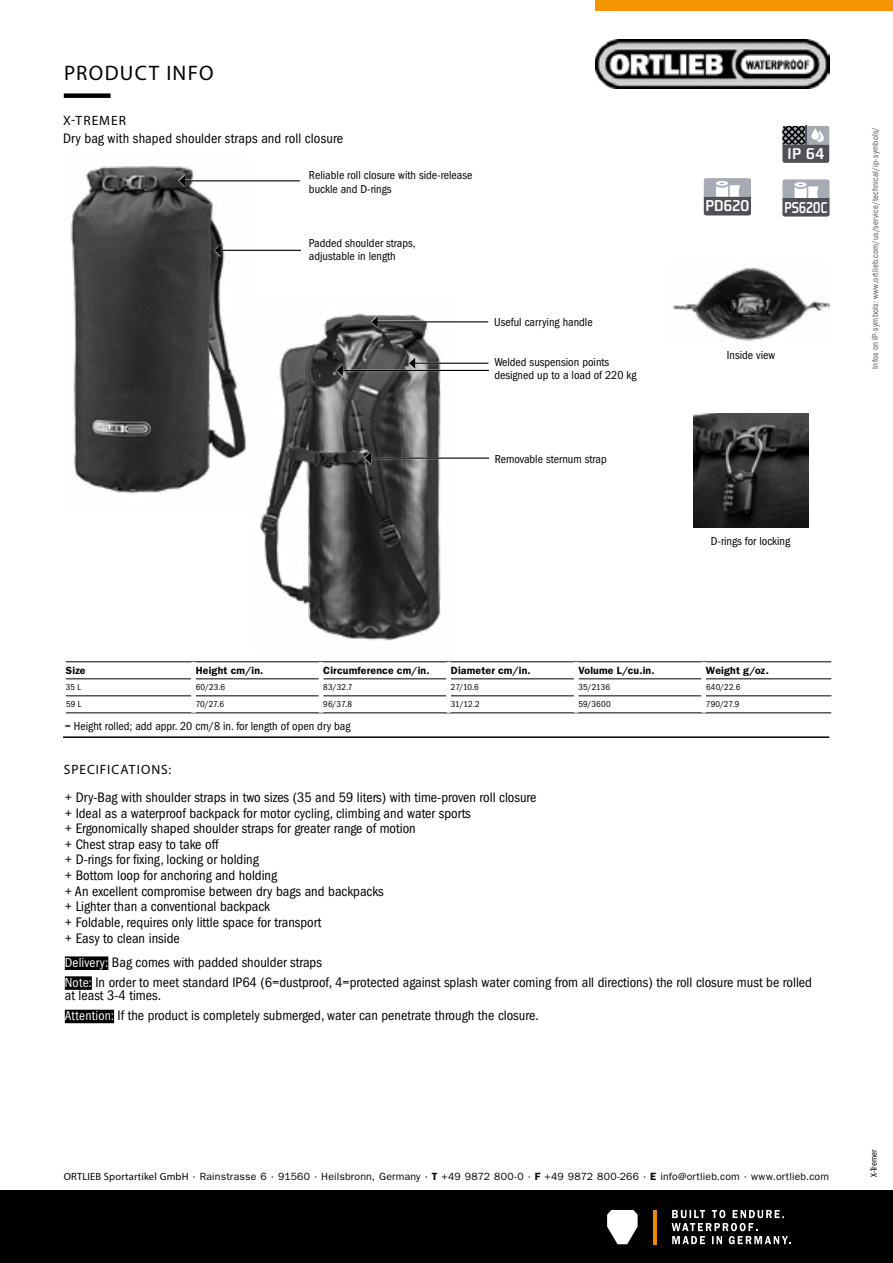
<style>
.page{position:relative;width:893px;height:1263px;background:#fff}
.page>*{position:absolute;margin:0;border:0;box-sizing:border-box;transform-origin:0 0}
.t1{font:21px "Myriad Pro";letter-spacing:.06em;color:#000}
.t2{font:500 15.3px "Utility OT";letter-spacing:-.03em;color:#fff;scale:.95 1}
.t3{font:500 15.15px "Utility OT";letter-spacing:-.03em;color:#fff;scale:.8 1}
.t4{font:500 15.15px "Utility OT";letter-spacing:-.03em;color:#fff}
.t5{font:condensed 14.25px/15.6px "ITC Franklin Gothic Std";color:#000}
.t6{font:13.5px "Myriad Pro";letter-spacing:.075em;color:#000}
.t7{font:condensed 12px/13.5px "ITC Franklin Gothic Std";color:#000}
.t8{font:10.5px "ITC Franklin Gothic Std";letter-spacing:.02em;color:#000}
.t9{font:600 10.5px "ITC Franklin Gothic Std";letter-spacing:.015em;color:#000}
.t10{font:condensed 9px "ITC Franklin Gothic Std";letter-spacing:.01em;color:#000}
.t11{font:condensed 9px "ITC Franklin Gothic Std";letter-spacing:.025em;color:#575756;scale:.96 1}
.s1{font-size:13.5px;color:#fff}
.s2{font-family:"Myriad Pro"}
.s3{font-weight:600}
</style>
<div class="page">
<img style="left:595px;top:39px;width:234px;height:49px">
<div style="left:595px;top:0;width:298px;height:10px;background:#f49600"></div>
<div style="left:0;top:1191px;width:893px;height:72px;background:#000"></div>
<svg style="left:607px;top:1210px;width:31px;height:34px"></svg>
<hr style="left:653px;top:1210px;width:3px;height:34px;background:#f18700">
<svg style="left:671px;top:1210px;width:120px;height:34px"></svg>
<hr style="left:63px;top:736px;width:766px;height:2px;background:#000">
<div style="left:64px;top:93px;width:47px;height:5px;background:#000"></div>
<img style="left:260px;top:313px;width:181px;height:328px">
<svg style="left:782px;top:126px;width:47px;height:37px;background:#696b70"></svg>
<svg style="left:704px;top:178px;width:46px;height:37px;background:#8a8c92"></svg>
<svg style="left:782px;top:179px;width:47px;height:37px;background:#8c8e93"></svg>
<svg style="left:370px;top:315px;width:119px;height:13px"></svg>
<hr style="left:377px;top:321px;width:111px;height:1px;background:#000">
<svg style="left:372px;top:316px;width:6px;height:12px"></svg>
<svg style="left:364px;top:451px;width:77px;height:14px"></svg>
<hr style="left:370px;top:457px;width:119px;height:2px;background:#000">
<svg style="left:365px;top:452px;width:6px;height:12px"></svg>
<svg style="left:408px;top:356px;width:81px;height:7px"></svg>
<svg style="left:409px;top:358px;width:6px;height:5px"></svg>
<img style="left:70px;top:166px;width:176px;height:328px">
<img style="left:672px;top:263px;width:157px;height:78px">
<img style="left:693px;top:414px;width:116px;height:114px">
<svg style="left:335px;top:363px;width:154px;height:14px"></svg>
<hr style="left:342px;top:370px;width:147px;height:1px;background:#000">
<svg style="left:337px;top:365px;width:6px;height:11px"></svg>
<svg style="left:178px;top:174px;width:122px;height:13px"></svg>
<hr style="left:184px;top:180px;width:116px;height:1px;background:#000">
<svg style="left:179px;top:175px;width:6px;height:11px"></svg>
<div style="left:213px;top:243px;width:89px;height:14px;background:#fff"></div>
<hr style="left:220px;top:250px;width:81px;height:1px;background:#000">
<svg style="left:215px;top:245px;width:6px;height:11px"></svg>
<div style="left:65px;top:956px;width:43px;height:14px;background:#000"></div>
<div style="left:65px;top:976px;width:27px;height:14px;background:#000"></div>
<div style="left:65px;top:1010px;width:49px;height:13px;background:#000"></div>
<hr style="left:66px;top:679px;width:125px;height:1px;background:#000">
<hr style="left:196px;top:679px;width:123px;height:1px;background:#000">
<hr style="left:323px;top:679px;width:123px;height:1px;background:#000">
<hr style="left:451px;top:679px;width:123px;height:1px;background:#000">
<hr style="left:578px;top:679px;width:123px;height:1px;background:#000">
<hr style="left:706px;top:679px;width:125px;height:1px;background:#000">
<hr style="left:66px;top:661px;width:127px;height:1px;background:#000">
<hr style="left:193px;top:661px;width:128px;height:1px;background:#000">
<hr style="left:321px;top:661px;width:128px;height:1px;background:#000">
<hr style="left:449px;top:661px;width:127px;height:1px;background:#000">
<hr style="left:576px;top:661px;width:128px;height:1px;background:#000">
<hr style="left:704px;top:661px;width:127px;height:1px;background:#000">
<hr style="left:66px;top:696px;width:125px;height:1px;background:#000">
<hr style="left:196px;top:696px;width:123px;height:1px;background:#000">
<hr style="left:323px;top:696px;width:123px;height:1px;background:#000">
<hr style="left:451px;top:696px;width:123px;height:1px;background:#000">
<hr style="left:578px;top:696px;width:123px;height:1px;background:#000">
<hr style="left:706px;top:696px;width:125px;height:1px;background:#000">
<hr style="left:66px;top:713px;width:127px;height:1px;background:#000">
<hr style="left:193px;top:713px;width:128px;height:1px;background:#000">
<hr style="left:321px;top:713px;width:128px;height:1px;background:#000">
<hr style="left:449px;top:713px;width:127px;height:1px;background:#000">
<hr style="left:576px;top:713px;width:128px;height:1px;background:#000">
<hr style="left:704px;top:713px;width:127px;height:1px;background:#000">
<h1 class="t1" style="left:64px;top:60px;width:151px">PRODUCT INFO</h1>
<p class="t6" style="left:63px;top:112px;width:64px">X-TREMER</p>
<p class="t5" style="left:63px;top:131px;width:282px">Dry bag with shaped shoulder straps and roll closure</p>
<p class="t7" style="left:309px;top:169px;width:165px">Reliable roll closure with side-release buckle and D-rings</p>
<p class="t7" style="left:309px;top:236px;width:108px">Padded shoulder straps, adjustable in length</p>
<p class="t7" style="left:494px;top:316px;width:100px">Useful carrying handle</p>
<p class="t7" style="left:494px;top:355px;width:144px">Welded suspension points designed up to a load of 220 kg</p>
<p class="t7" style="left:495px;top:453px;width:114px">Removable sternum strap</p>
<p class="t4" style="left:787px;top:144px;width:39px">IP 64</p>
<p class="t2" style="left:705px;top:196px;width:48px">PD620</p>
<p class="t3" style="left:784px;top:198px;width:56px">PS620C</p>
<p class="t7" style="left:727px;top:349px;width:50px">Inside view</p>
<p class="t11" style="left:870px;top:369px;width:254px;rotate:-90deg">Infos on IP-symbols: www.ortlieb.com/us/service/technical/ip-symbols/</p>
<p class="t7" style="left:711px;top:535px;width:81px">D-rings for locking</p>
<p class="t9" style="left:66px;top:664px;width:21px">Size</p>
<p class="t9" style="left:196px;top:664px;width:69px">Height cm/in.</p>
<p class="t9" style="left:323px;top:664px;width:108px">Circumference cm/in.</p>
<p class="t9" style="left:451px;top:664px;width:81px">Diameter cm/in.</p>
<p class="t9" style="left:578px;top:664px;width:78px">Volume L/cu.in.</p>
<p class="t9" style="left:706px;top:664px;width:64px">Weight g/oz.</p>
<p class="t10" style="left:66px;top:682px;width:17px">35 L</p>
<p class="t10" style="left:196px;top:682px;width:31px">60/23.6</p>
<p class="t10" style="left:323px;top:682px;width:31px">83/32.7</p>
<p class="t10" style="left:451px;top:682px;width:30px">27/10.6</p>
<p class="t10" style="left:578px;top:682px;width:33px">35/2136</p>
<p class="t10" style="left:706px;top:682px;width:36px">640/22.6</p>
<p class="t10" style="left:66px;top:699px;width:17px">59 L</p>
<p class="t10" style="left:196px;top:699px;width:30px">70/27.6</p>
<p class="t10" style="left:323px;top:699px;width:30px">96/37.8</p>
<p class="t10" style="left:451px;top:699px;width:31px">31/12.2</p>
<p class="t10" style="left:578px;top:699px;width:34px">59/3600</p>
<p class="t10" style="left:706px;top:699px;width:35px">790/27.9</p>
<p class="t7" style="left:65px;top:720px;width:287px">= Height rolled; add appr. 20 cm/8 in. for length of open dry bag</p>
<p class="t6" style="left:64px;top:761px;width:109px">SPECIFICATIONS:</p>
<p class="t5" style="left:65px;top:789px;width:473px">+ Dry-Bag with shoulder straps in two sizes (35 and 59 liters) with time-proven roll closure + Ideal as a waterproof backpack for motor cycling, climbing and water sports<br>+ Ergonomically shaped shoulder straps for greater range of motion<br>+ Chest strap easy to take off<br>+ D-rings for fixing, locking or holding<br>+ Bottom loop for anchoring and holding<br>+ An excellent compromise between dry bags and backpacks<br>+ Lighter than a conventional backpack<br>+ Foldable, requires only little space for transport<br>+ Easy to clean inside</p>
<p class="t5" style="left:65px;top:952px;width:749px;line-height:20px"><span class="s1">Delivery:</span> Bag comes with padded shoulder straps<br><span class="s1">Note:</span> In order to meet standard IP64 (6=dustproof, 4=protected against splash water coming from all directions) the roll closure must be rolled</p>
<p class="t5" style="left:65px;top:985px;width:475px;line-height:20px">at least 3-4 times.<br><span class="s1">Attention:</span> If the product is completely submerged, water can penetrate through the closure.</p>
<p class="t8" style="left:64px;top:1170px;width:767px"><span class="s2">ORTLIEB Sportartikel GmbH</span> · Rainstrasse 6 · 91560 · Heilsbronn, Germany · <span class="s3">T</span> +49 9872 800-0 · <span class="s3">F</span> +49 9872 800-266 · <span class="s3">E</span> info@ortlieb.com · www.ortlieb.com</p>
<p class="t10" style="left:869px;top:1177px;width:29px;rotate:-90deg">X-Tremer</p>
</div>
